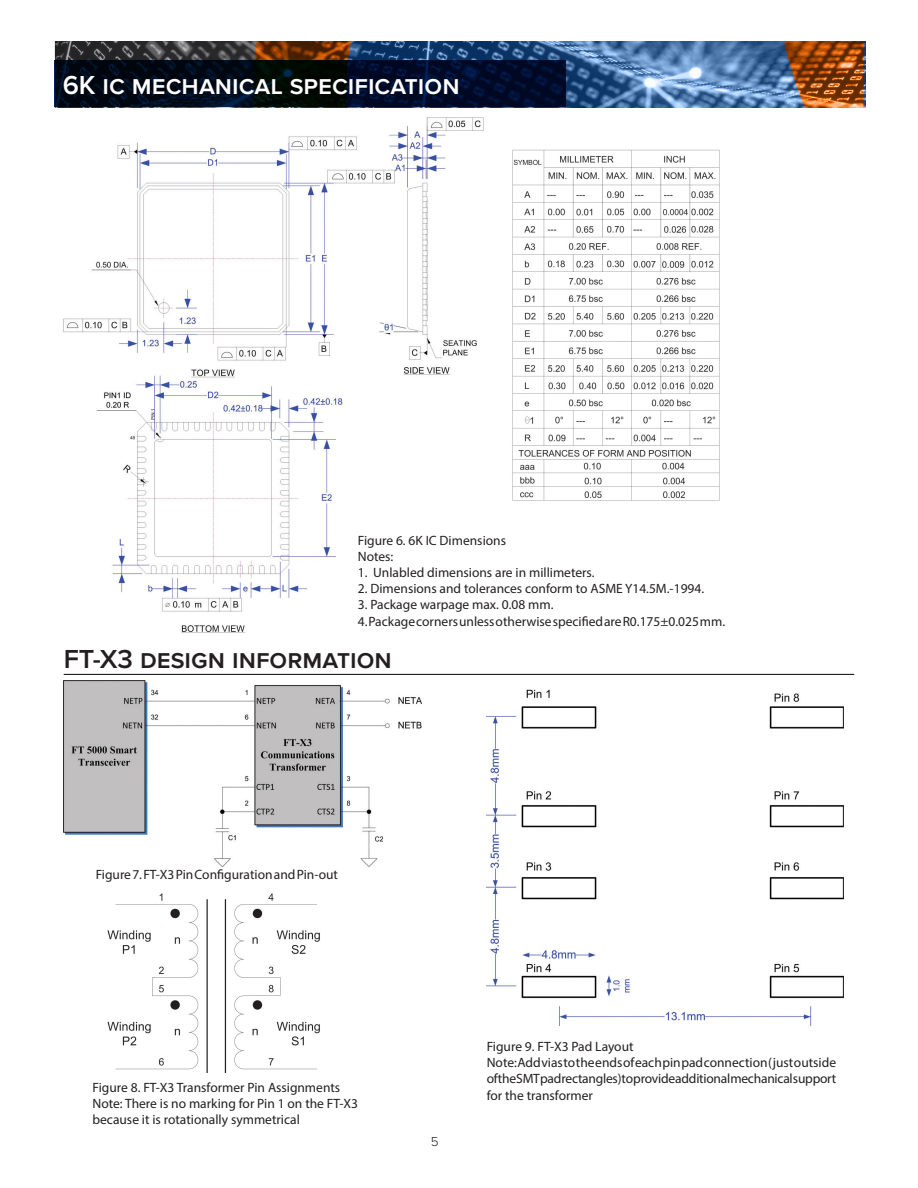
<style>
.page{position:relative;width:918px;height:1188px;background:#fff}
.page>*{position:absolute;margin:0;border:0;box-sizing:border-box;transform-origin:0 0}
.Heading_2{font:600 27px "Proxima Nova";color:#fff}
.Heading_2-2{font:600 27px "Proxima Nova";color:#231f20}
.t1{font:13.5px/16.2px "Myriad Pro";color:#231f20}
.t2{font:300 13.5px "Proxima Nova";color:#231f20}
</style>
<div class="page">
<svg style="left:54px;top:41px;width:142px;height:67px;background:#404043"></svg>
<svg style="left:196px;top:41px;width:150px;height:67px;background:#61381c"></svg>
<svg style="left:346px;top:41px;width:518px;height:67px;background:#5a6c86"></svg>
<svg style="left:54px;top:60px;width:512px;height:47px;background:#000b1d"></svg>
<img style="left:63px;top:117px;width:421px;height:516px">
<img style="left:512px;top:149px;width:208px;height:352px">
<img style="left:64px;top:681px;width:358px;height:185px">
<img style="left:107px;top:893px;width:213px;height:180px">
<img style="left:486px;top:689px;width:358px;height:337px">
<hr style="left:64px;top:674px;width:790px;height:1px;background:#231f20">
<p class="Heading_2" style="left:63px;top:65px;width:398px">6K ic mechanical specification</p>
<p class="t1" style="left:358px;top:532px;width:150px">Figure 6. 6K IC Dimensions</p>
<p class="t1" style="left:358px;top:548px;width:37px">Notes:</p>
<p class="t1" style="left:358px;top:564px;width:238px">1. Unlabled dimensions are in millimeters.</p>
<p class="t1" style="left:358px;top:580px;width:348px">2. Dimensions and tolerances conform to ASME Y14.5M.-1994.</p>
<p class="t1" style="left:358px;top:597px;width:197px">3. Package warpage max. 0.08 mm.</p>
<p class="t1" style="left:358px;top:613px;width:369px">4. Package corners unless otherwise specified are R0.175±0.025 mm.</p>
<p class="Heading_2-2" style="left:64px;top:639px;width:329px">FT-X3 design information</p>
<p class="t1" style="left:96px;top:867px;width:244px">Figure 7. FT-X3 Pin Configuration and Pin-out</p>
<p class="t1" style="left:93px;top:1079px;width:249px">Figure 8. FT-X3 Transformer Pin Assignments</p>
<p class="t1" style="left:93px;top:1095px;width:267px">Note: There is no marking for Pin 1 on the FT-X3 because it is rotationally symmetrical</p>
<p class="t2" style="left:431px;top:1131px;width:9px">5</p>
<p class="t1" style="left:487px;top:1038px;width:148px">Figure 9. FT-X3 Pad Layout</p>
<p class="t1" style="left:487px;top:1054px;width:351px;text-align:justify">Note: Add vias to the ends of each pin pad connection (just outside of the SMT pad rectangles) to provide additional mechanical support for the transformer</p>
</div>
